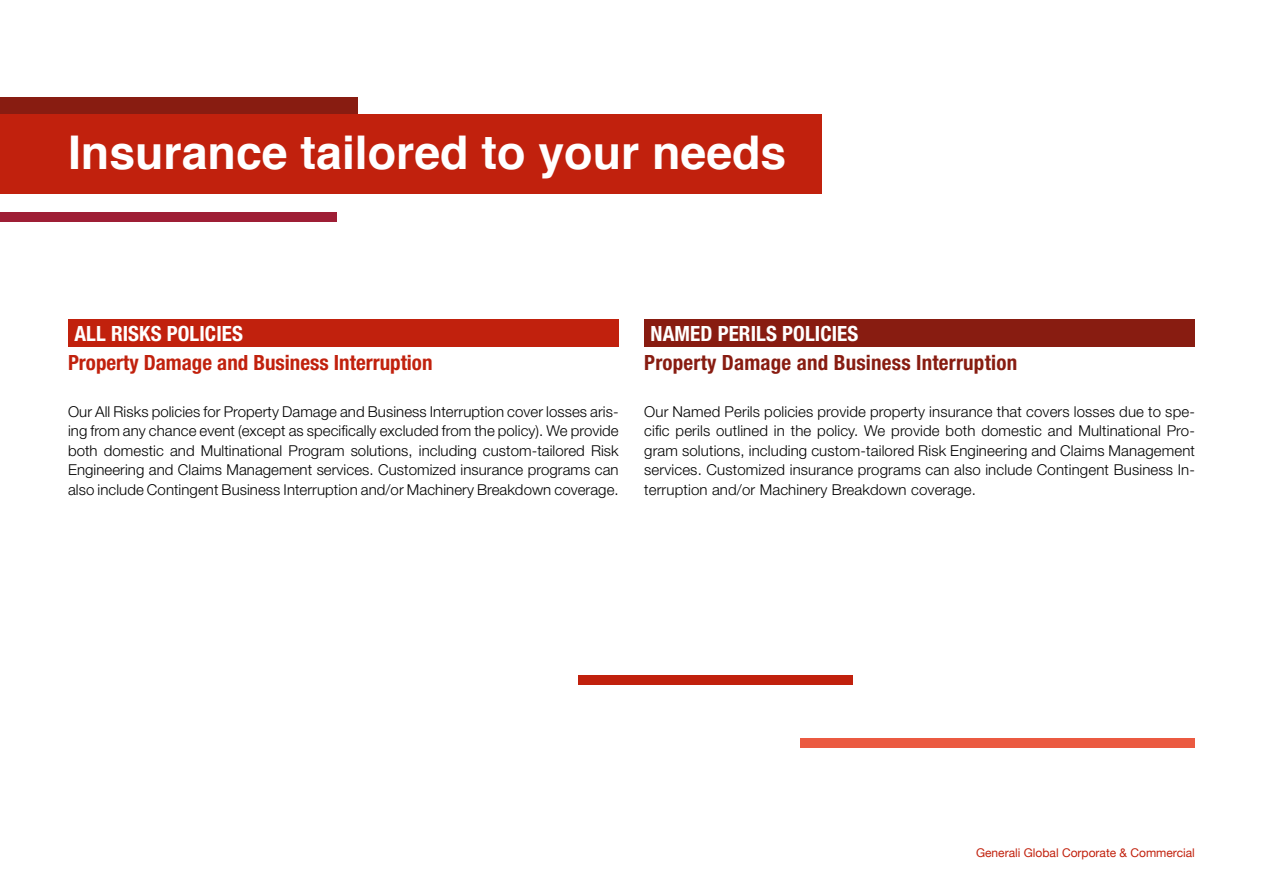
<style>
.page{position:relative;width:1263px;height:893px;background:#fff}
.page>*{position:absolute;margin:0;border:0;box-sizing:border-box;transform-origin:0 0}
.t1{font:700 46.5px "Helvetica";color:#fff}
.t2{font:700 condensed 21px "Helvetica Neue LT Std";color:#c1210d}
.t3{font:700 condensed 21px "Helvetica Neue LT Std";letter-spacing:.01em;color:#881c11}
.t4{font:700 condensed 21px "Helvetica Neue LT Std";letter-spacing:.005em;color:#fff}
.t5{font:300 15px/19.5px "Helvetica Neue LT Std";letter-spacing:.005em;color:#000;text-align:justify}
.t6{font:12px "Helvetica Neue";color:#c1210d}
</style>
<div class="page">
<div style="left:68px;top:319px;width:551px;height:28px;background:#c1210d"></div>
<div style="left:644px;top:319px;width:551px;height:28px;background:#881c11"></div>
<div style="left:0;top:212px;width:337px;height:10px;background:#9e1e35"></div>
<div style="left:0;top:97px;width:358px;height:17px;background:#881c11"></div>
<div style="left:0;top:114px;width:821px;height:79px;background:#c1210d"></div>
<div style="left:800px;top:739px;width:395px;height:9px;background:#eb5a41"></div>
<div style="left:578px;top:675px;width:275px;height:9px;background:#c1210d"></div>
<h1 class="t1" style="left:68px;top:115px;width:720px">Insurance tailored to your needs</h1>
<h2 class="t4" style="left:74px;top:320px;width:170px">ALL RISKS POLICIES</h2>
<h2 class="t2" style="left:68px;top:350px;width:366px">Property Damage and Business Interruption</h2>
<p class="t5" style="left:68px;top:401px;width:552px">Our All Risks policies for Property Damage and Business Interruption cover losses aris&shy;ing from any chance event (except as specifically excluded from the policy). We provide both domestic and Multinational Program solutions, including custom-tailored Risk Engineering and Claims Management services. Customized insurance programs can also include Contingent Business Interruption and/or Machinery Breakdown coverage.</p>
<h2 class="t4" style="left:651px;top:320px;width:209px">NAMED PERILS POLICIES</h2>
<h2 class="t3" style="left:644px;top:350px;width:374px">Property Damage and Business Interruption</h2>
<p class="t5" style="left:644px;top:401px;width:552px">Our Named Perils policies provide property insurance that covers losses due to spe&shy;cific perils outlined in the policy. We provide both domestic and Multinational Pro&shy;gram solutions, including custom-tailored Risk Engineering and Claims Management services. Customized insurance programs can also include Contingent Business In&shy;terruption and/or Machinery Breakdown coverage.</p>
<p class="t6" style="left:976px;top:844px;width:220px">Generali Global Corporate &amp; Commercial</p>
</div>
